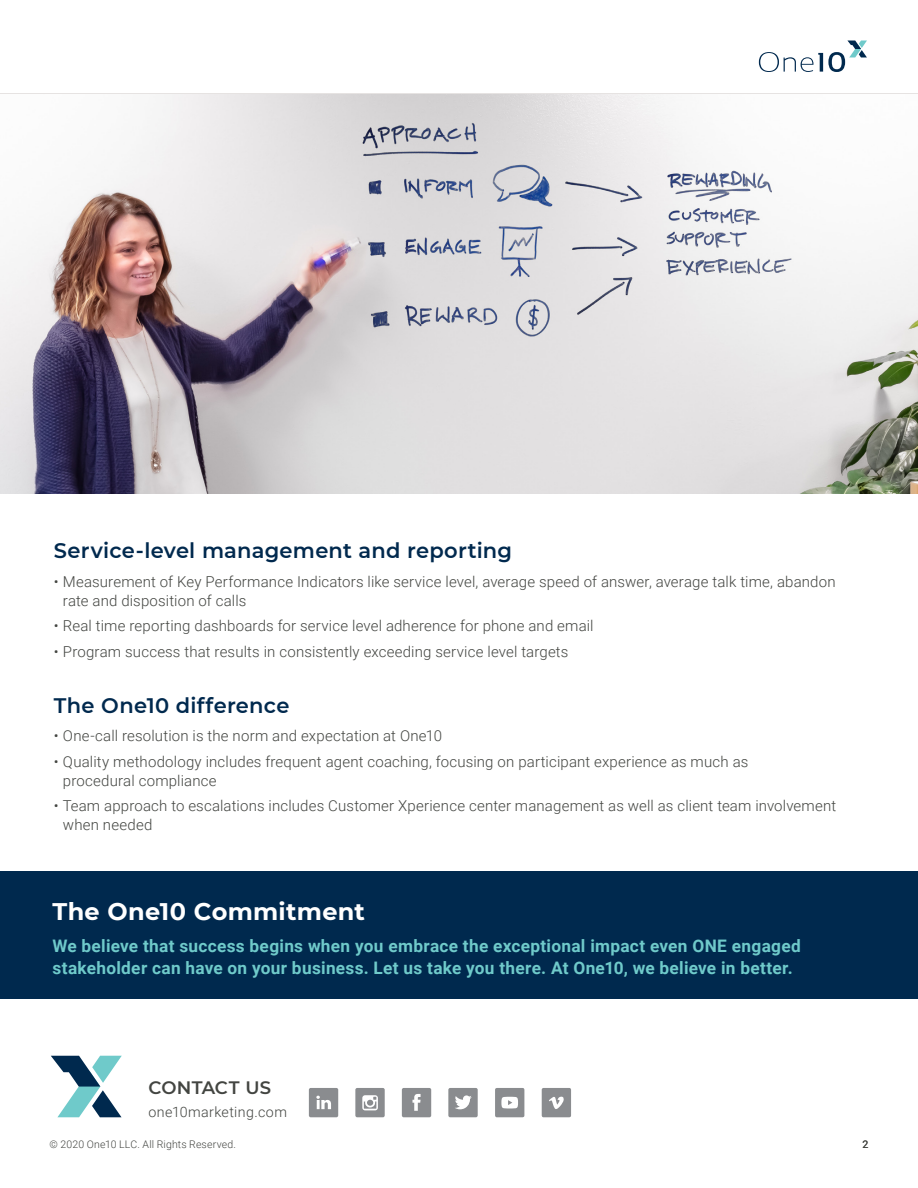
<style>
.page{position:relative;width:918px;height:1188px;background:#fff}
.page>*{position:absolute;margin:0;border:0;box-sizing:border-box;transform-origin:0 0}
.t1{font:700 24px "Montserrat";letter-spacing:.01em;color:#fff}
.t2{font:600 21px "Montserrat";letter-spacing:.01em;color:#00294e}
.t3{font:600 18px "Montserrat";letter-spacing:.015em;color:#434541}
.t4{font:700 17.25px/22.5px "Roboto";letter-spacing:.02em;color:#6fcaca}
.t5{font:300 15px/18.8px "Roboto";letter-spacing:.01em;color:#434541}
.t6{font:300 14.25px "Roboto";letter-spacing:.03em;color:#434541}
.t7{font:300 10.5px "Roboto";letter-spacing:.015em;color:#434541}
.t8{font:10.5px "Roboto";color:#434541}
</style>
<div class="page">
<svg style="left:759px;top:40px;width:108px;height:32px"></svg>
<hr style="left:0;top:94px;width:918px;height:1px;background:#bdb7b3">
<div style="left:0;top:872px;width:918px;height:127px;background:#00294e"></div>
<svg style="left:51px;top:1056px;width:71px;height:61px"></svg>
<div style="left:355px;top:1088px;width:30px;height:29px;background:#8a8c8f;border-radius:2px"></div>
<svg style="left:362px;top:1095px;width:16px;height:15px"></svg>
<div style="left:402px;top:1088px;width:29px;height:29px;background:#8a8c8f;border-radius:2px"></div>
<svg style="left:413px;top:1094px;width:8px;height:17px"></svg>
<div style="left:448px;top:1088px;width:30px;height:29px;background:#8a8c8f;border-radius:2px"></div>
<svg style="left:455px;top:1095px;width:17px;height:14px"></svg>
<div style="left:309px;top:1088px;width:29px;height:29px;background:#8a8c8f;border-radius:2px"></div>
<svg style="left:316px;top:1096px;width:15px;height:13px"></svg>
<svg style="left:542px;top:1088px;width:29px;height:29px"></svg>
<svg style="left:495px;top:1088px;width:29px;height:29px"></svg>
<img style="left:0;top:95px;width:918px;height:399px">
<p class="t2" style="left:54px;top:536px;width:460px">Service-level management and reporting</p>
<p class="t5" style="left:63px;top:572px;width:774px;text-indent:-9px">• Measurement of Key Performance Indicators like service level, average speed of answer, average talk time, abandon rate and disposition of calls</p>
<p class="t5" style="left:54px;top:616px;width:541px">• Real time reporting dashboards for service level adherence for phone and email</p>
<p class="t5" style="left:54px;top:641px;width:516px">• Program success that results in consistently exceeding service level targets</p>
<p class="t2" style="left:54px;top:691px;width:237px">The One10 difference</p>
<p class="t5" style="left:54px;top:726px;width:390px">• One-call resolution is the norm and expectation at One10</p>
<p class="t5" style="left:63px;top:752px;width:687px;text-indent:-9px">• Quality methodology includes frequent agent coaching, focusing on participant experience as much as procedural compliance</p>
<p class="t5" style="left:63px;top:796px;width:775px;text-indent:-9px">• Team approach to escalations includes Customer Xperience center management as well as client team involvement when needed</p>
<p class="t1" style="left:52px;top:894px;width:314px">The One10 Commitment</p>
<p class="t4" style="left:52px;top:934px;width:750px">We believe that success begins when you embrace the exceptional impact even ONE engaged stakeholder can have on your business. Let us take you there. At One10, we believe in better.</p>
<p class="t3" style="left:148px;top:1075px;width:124px">CONTACT US</p>
<p class="t6" style="left:148px;top:1102px;width:140px">one10marketing.com</p>
<p class="t7" style="left:50px;top:1136px;width:188px">© 2020 One10 LLC. All Rights Reserved.</p>
<p class="t8" style="left:863px;top:1136px;width:7px">2</p>
</div>
